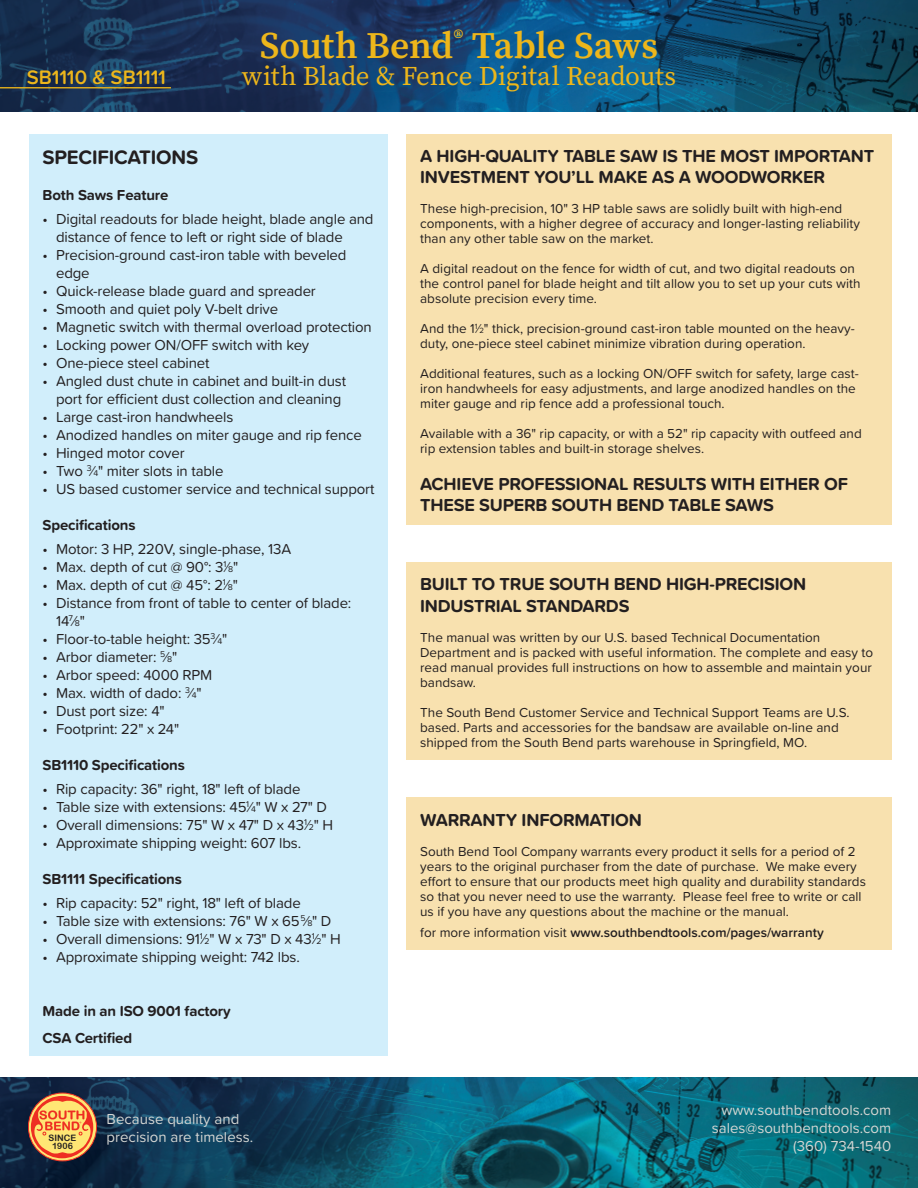
<style>
.page{position:relative;width:918px;height:1188px;background:#fff}
.page>*{position:absolute;margin:0;border:0;box-sizing:border-box;transform-origin:0 0}
.t1{font:600 37.5px "Source Serif Pro";letter-spacing:-.01em;color:#edb61b}
.t2{font:27px "Source Serif Pro";letter-spacing:-.01em;color:#edb61b}
.t3{font:700 20.25px "Proxima Soft";letter-spacing:-.01em;color:#231f20}
.t4{font:600 20.25px "Proxima Soft";letter-spacing:-.01em;color:#edb61b}
.t5{font:700 18px/21.6px "Proxima Soft";letter-spacing:-.01em;color:#231f20}
.t6{font:15px/18px "Proxima Soft";letter-spacing:-.01em;color:#231f20}
.t7{font:700 15px "Proxima Soft";letter-spacing:-.01em;color:#231f20}
.t8{font:15px/18px "Proxima Soft";color:#d4d6d3}
.t9{font:13.5px/15px "Proxima Soft";color:#231f20}
.t10{font:600 13.5px "Proxima Soft";color:#231f20}
.t11{font:8.85px/8.2px "Arial Rounded MT Bold";letter-spacing:-.01em;color:#231f20;text-align:center}
.s1{font-size:8.7px}
.s2{font-size:7.8px}
.s3{font-weight:400}
</style>
<div class="page">
<img style="left:0;top:0;width:918px;height:112px">
<img style="left:0;top:1078px;width:918px;height:110px">
<hr style="left:0;top:87px;width:171px;height:1px;background:#edb61b">
<svg style="left:28px;top:1093px;width:69px;height:68px"></svg>
<div style="left:28px;top:1093px;width:69px;height:68px;border:1px solid #ee2e22;border-radius:50%"></div>
<svg style="left:31px;top:1096px;width:62px;height:62px"></svg>
<div style="left:29px;top:135px;width:359px;height:921px;background:#d1eefb"></div>
<div style="left:407px;top:563px;width:485px;height:197px;background:#f8e1af"></div>
<div style="left:407px;top:798px;width:485px;height:152px;background:#f8e1af"></div>
<div style="left:407px;top:134px;width:485px;height:391px;background:#f8e1af"></div>
<p class="t1" style="left:260px;top:20px;width:400px">South Bend<sup>®</sup> Table Saws</p>
<p class="t4" style="left:27px;top:62px;width:141px">SB1110 &amp; SB1111</p>
<p class="t2" style="left:242px;top:58px;width:436px">with Blade &amp; Fence Digital Readouts</p>
<p class="t3" style="left:43px;top:142px;width:157px">SPECIFICATIONS</p>
<p class="t7" style="left:43px;top:184px;width:127px">Both Saws Feature</p>
<p class="t6" style="left:56px;top:209px;width:319px;text-indent:-14px">• Digital readouts for blade height, blade angle and distance of fence to left or right side of blade</p>
<p class="t6" style="left:56px;top:245px;width:292px;text-indent:-14px">• Precision-ground cast-iron table with beveled edge</p>
<p class="t6" style="left:43px;top:281px;width:275px">• Quick-release blade guard and spreader</p>
<p class="t6" style="left:43px;top:299px;width:237px">• Smooth and quiet poly V-belt drive</p>
<p class="t6" style="left:43px;top:317px;width:331px">• Magnetic switch with thermal overload protection</p>
<p class="t6" style="left:43px;top:335px;width:268px">• Locking power ON/OFF switch with key</p>
<p class="t6" style="left:43px;top:353px;width:169px">• One-piece steel cabinet</p>
<p class="t6" style="left:43px;top:371px;width:305px;text-align:center">• Angled dust chute in cabinet and built-in dust port for efficient dust collection and cleaning</p>
<p class="t6" style="left:43px;top:407px;width:192px">• Large cast-iron handwheels</p>
<p class="t6" style="left:43px;top:425px;width:321px">• Anodized handles on miter gauge and rip fence</p>
<p class="t6" style="left:43px;top:443px;width:144px">• Hinged motor cover</p>
<p class="t6" style="left:43px;top:461px;width:183px">• Two <sup>3</sup>⁄<span class="s1">4</span>" miter slots in table</p>
<p class="t6" style="left:43px;top:479px;width:333px">• US based customer service and technical support</p>
<p class="t7" style="left:43px;top:514px;width:95px">Specifications</p>
<p class="t6" style="left:43px;top:539px;width:250px">• Motor: 3 HP, 220V, single-phase, 13A</p>
<p class="t6" style="left:43px;top:557px;width:197px">• Max. depth of cut @ 90°: 3<sup>1</sup>⁄<span class="s1">8</span>"</p>
<p class="t6" style="left:43px;top:575px;width:197px">• Max. depth of cut @ 45°: 2<sup>1</sup>⁄<span class="s1">8</span>"</p>
<p class="t6" style="left:56px;top:593px;width:297px;text-indent:-14px">• Distance from front of table to center of blade:<br>14<sup>7</sup>⁄<span class="s1">8</span>"</p>
<p class="t6" style="left:43px;top:629px;width:186px">• Floor-to-table height: 35<sup>3</sup>⁄<span class="s1">4</span>"</p>
<p class="t6" style="left:43px;top:647px;width:136px">• Arbor diameter: <sup>5</sup>⁄<span class="s1">8</span>"</p>
<p class="t6" style="left:43px;top:665px;width:171px">• Arbor speed: 4000 RPM</p>
<p class="t6" style="left:43px;top:683px;width:161px">• Max. width of dado: <sup>3</sup>⁄<span class="s1">4</span>"</p>
<p class="t6" style="left:43px;top:701px;width:124px">• Dust port size: 4"</p>
<p class="t6" style="left:43px;top:719px;width:138px">• Footprint: 22" x 24"</p>
<p class="t7" style="left:43px;top:754px;width:144px">SB1110 Specifications</p>
<p class="t6" style="left:43px;top:779px;width:259px">• Rip capacity: 36" right, 18" left of blade</p>
<p class="t6" style="left:43px;top:797px;width:286px">• Table size with extensions: 45<sup>1</sup>⁄<span class="s1">4</span>" W x 27" D</p>
<p class="t6" style="left:43px;top:815px;width:292px">• Overall dimensions: 75" W x 47" D x 43<sup>1</sup>⁄<span class="s1">2</span>" H</p>
<p class="t6" style="left:43px;top:833px;width:260px">• Approximate shipping weight: 607 lbs.</p>
<p class="t7" style="left:43px;top:867px;width:141px">SB1111 Specifications</p>
<p class="t6" style="left:43px;top:893px;width:260px">• Rip capacity: 52" right, 18" left of blade</p>
<p class="t6" style="left:43px;top:911px;width:290px">• Table size with extensions: 76" W x 65 <sup>5</sup>⁄<span class="s1">8</span>" D</p>
<p class="t6" style="left:43px;top:929px;width:300px">• Overall dimensions: 91<sup>1</sup>⁄<span class="s1">2</span>" W x 73" D x 43<sup>1</sup>⁄<span class="s1">2</span>" H</p>
<p class="t6" style="left:43px;top:947px;width:259px">• Approximate shipping weight: 742 lbs.</p>
<p class="t7" style="left:43px;top:999px;width:190px">Made in an ISO 9001 factory</p>
<p class="t7" style="left:43px;top:1026px;width:91px">CSA Certified</p>
<p class="t11" style="left:49px;top:1134px;width:29px">SINCE<br>1906</p>
<p class="t8" style="left:107px;top:1109px;width:148px">Because quality and precision are timeless.</p>
<p class="t5" style="left:420px;top:144px;width:456px">A HIGH-QUALITY TABLE SAW IS THE MOST IMPORTANT<br>INVESTMENT YOU’LL MAKE AS A WOODWORKER</p>
<p class="t9" style="left:420px;top:200px;width:441px">These high-precision, 10" 3 HP table saws are solidly built with high-end components, with a higher degree of accuracy and longer-lasting reliability than any other table saw on the market.</p>
<p class="t9" style="left:420px;top:260px;width:442px">A digital readout on the fence for width of cut, and two digital readouts on the control panel for blade height and tilt allow you to set up your cuts with absolute precision every time.</p>
<p class="t9" style="left:420px;top:320px;width:436px">And the 1<sup>1</sup>⁄<span class="s2">2</span>" thick, precision-ground cast-iron table mounted on the heavy&shy;duty, one-piece steel cabinet minimize vibration during operation.</p>
<p class="t9" style="left:420px;top:365px;width:440px">Additional features, such as a locking ON/OFF switch for safety, large cast&shy;iron handwheels for easy adjustments, and large anodized handles on the miter gauge and rip fence add a professional touch.</p>
<p class="t9" style="left:420px;top:425px;width:443px">Available with a 36" rip capacity, or with a 52" rip capacity with outfeed and rip extension tables and built-in storage shelves.</p>
<p class="t5" style="left:420px;top:472px;width:429px">ACHIEVE PROFESSIONAL RESULTS WITH EITHER OF<br>THESE SUPERB SOUTH BEND TABLE SAWS</p>
<p class="t5" style="left:420px;top:573px;width:388px">BUILT TO TRUE SOUTH BEND HIGH-PRECISION<br>INDUSTRIAL STANDARDS</p>
<p class="t9" style="left:420px;top:629px;width:455px">The manual was written by our U.S. based Technical Documentation Department and is packed with useful information. The complete and easy to read manual provides full instructions on how to assemble and maintain your bandsaw.</p>
<p class="t9" style="left:420px;top:704px;width:431px">The South Bend Customer Service and Technical Support Teams are U.S. based. Parts and accessories for the bandsaw are available on-line and shipped from the South Bend parts warehouse in Springfield, MO.</p>
<p class="t5" style="left:420px;top:808px;width:223px">WARRANTY INFORMATION</p>
<p class="t9" style="left:420px;top:843px;width:447px">South Bend Tool Company warrants every product it sells for a period of 2 years to the original purchaser from the date of purchase. We make every effort to ensure that our products meet high quality and durability standards so that you never need to use the warranty. Please feel free to write or call us if you have any questions about the machine or the manual.</p>
<p class="t10" style="left:420px;top:922px;width:405px"><span class="s3">for more information visit</span> www.southbendtools.com/pages/warranty</p>
<p class="t8" style="left:722px;top:1100px;width:171px">www.southbendtools.com</p>
<p class="t8" style="left:712px;top:1118px;width:181px">sales@southbendtools.com</p>
<p class="t8" style="left:793px;top:1136px;width:100px">(360) 734-1540</p>
</div>
